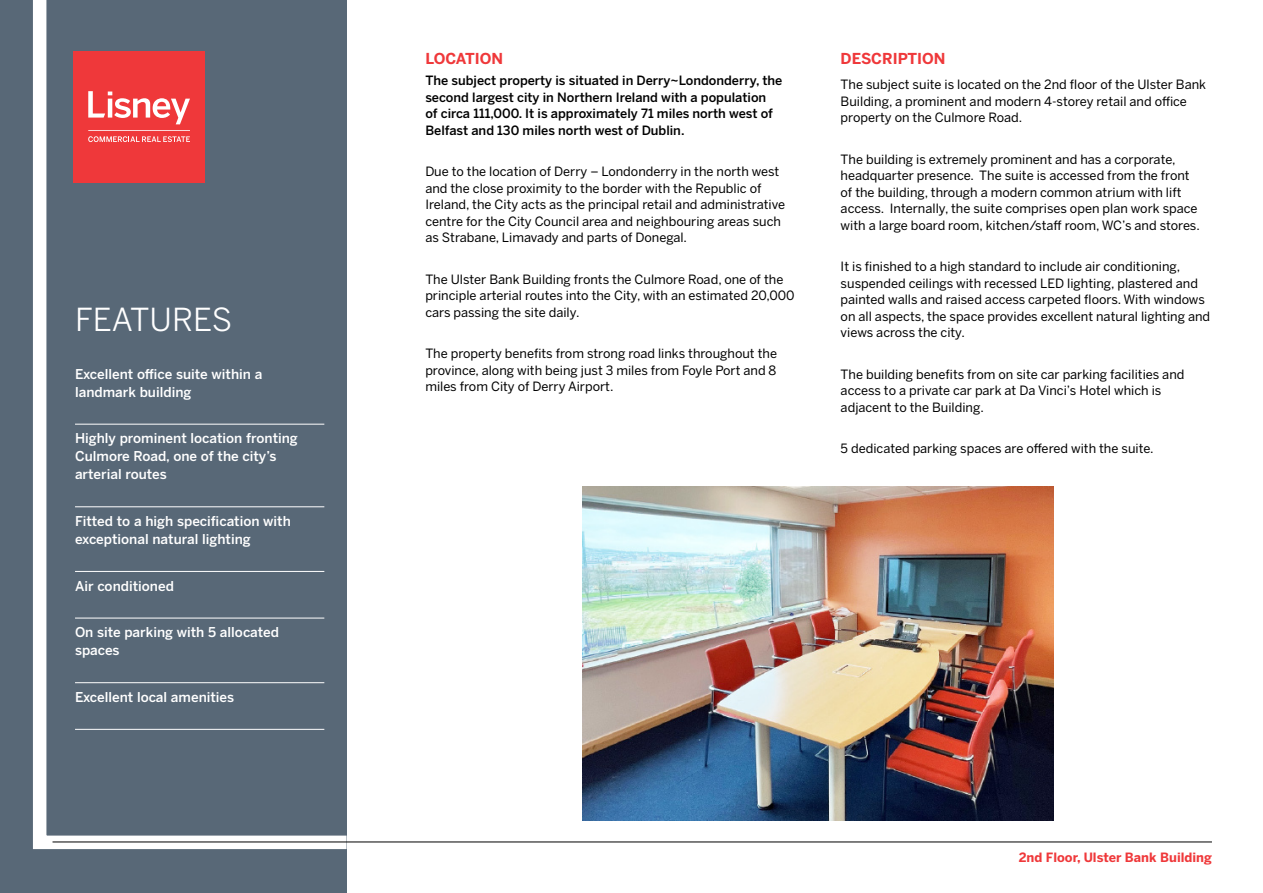
<style>
.page{position:relative;width:1263px;height:893px;background:#fff}
.page>*{position:absolute;margin:0;border:0;box-sizing:border-box;transform-origin:0 0}
.t1{font:31.5px "Benton Sans";color:#fff}
.t2{font:700 15px "Benton Sans";color:#ef383a}
.t3{font:500 13.5px/18px "Benton Sans";color:#fff}
.t4{font:12.75px/16.5px "Benton Sans";color:#000}
.t5{font:500 12.75px/16.5px "Benton Sans";color:#000}
.t6{font:700 12.75px "Benton Sans";color:#ef383a}
</style>
<div class="page">
<div style="left:0;top:0;width:347px;height:893px;background:#586877"></div>
<svg style="left:33px;top:0;width:327px;height:850px"></svg>
<div style="left:74px;top:51px;width:131px;height:131px;background:#ef383a"></div>
<svg style="left:88px;top:130px;width:102px;height:12px"></svg>
<svg style="left:88px;top:91px;width:102px;height:33px"></svg>
<hr style="left:75px;top:424px;width:249px;height:1px;background:#fff">
<hr style="left:75px;top:506px;width:249px;height:1px;background:#fff">
<hr style="left:75px;top:571px;width:249px;height:1px;background:#fff">
<hr style="left:75px;top:618px;width:249px;height:1px;background:#fff">
<hr style="left:75px;top:682px;width:249px;height:1px;background:#fff">
<hr style="left:75px;top:729px;width:249px;height:1px;background:#fff">
<hr style="left:53px;top:842px;width:1159px;height:1px;background:#000">
<img style="left:583px;top:487px;width:470px;height:334px">
<h1 class="t1" style="left:75px;top:300px;width:159px">FEATURES</h1>
<p class="t3" style="left:75px;top:365px;width:189px">Excellent office suite within a landmark building</p>
<p class="t3" style="left:75px;top:429px;width:224px">Highly prominent location fronting<br>Culmore Road, one of the city’s arterial routes</p>
<p class="t3" style="left:75px;top:512px;width:217px">Fitted to a high specification with exceptional natural lighting</p>
<p class="t3" style="left:75px;top:577px;width:100px">Air conditioned</p>
<p class="t3" style="left:75px;top:623px;width:206px">On site parking with 5 allocated spaces</p>
<p class="t3" style="left:75px;top:688px;width:161px">Excellent local amenities</p>
<p class="t2" style="left:425px;top:49px;width:79px">LOCATION</p>
<p class="t5" style="left:425px;top:72px;width:359px">The subject property is situated in Derry~Londonderry, the second largest city in Northern Ireland with a population<br>of circa 111,000. It is approximately 71 miles north west of Belfast and 130 miles north west of Dublin.</p>
<p class="t4" style="left:425px;top:163px;width:361px">Due to the location of Derry – Londonderry in the north west and the close proximity to the border with the Republic of Ireland, the City acts as the principal retail and administrative centre for the City Council area and neighbouring areas such as Strabane, Limavady and parts of Donegal.</p>
<p class="t4" style="left:425px;top:271px;width:371px">The Ulster Bank Building fronts the Culmore Road, one of the principle arterial routes into the City, with an estimated 20,000 cars passing the site daily.</p>
<p class="t4" style="left:425px;top:345px;width:353px;text-align:justify">The property benefits from strong road links throughout the province, along with being just 3 miles from Foyle Port and 8 miles from City of Derry Airport.</p>
<p class="t2" style="left:841px;top:49px;width:106px">DESCRIPTION</p>
<p class="t4" style="left:841px;top:77px;width:367px">The subject suite is located on the 2nd floor of the Ulster Bank<br>Building, a prominent and modern 4-storey retail and office property on the Culmore Road.</p>
<p class="t4" style="left:841px;top:151px;width:361px">The building is extremely prominent and has a corporate, headquarter presence. The suite is accessed from the front of the building, through a modern common atrium with lift access. Internally, the suite comprises open plan work space with a large board room, kitchen/staff room, WC’s and stores.</p>
<p class="t4" style="left:841px;top:258px;width:371px">It is finished to a high standard to include air conditioning, suspended ceilings with recessed LED lighting, plastered and painted walls and raised access carpeted floors. With windows on all aspects, the space provides excellent natural lighting and views across the city.</p>
<p class="t4" style="left:841px;top:366px;width:345px">The building benefits from on site car parking facilities and access to a private car park at Da Vinci’s Hotel which is adjacent to the Building.</p>
<p class="t4" style="left:841px;top:440px;width:314px">5 dedicated parking spaces are offered with the suite.</p>
<p class="t6" style="left:1019px;top:849px;width:195px">2nd Floor, Ulster Bank Building</p>
</div>
